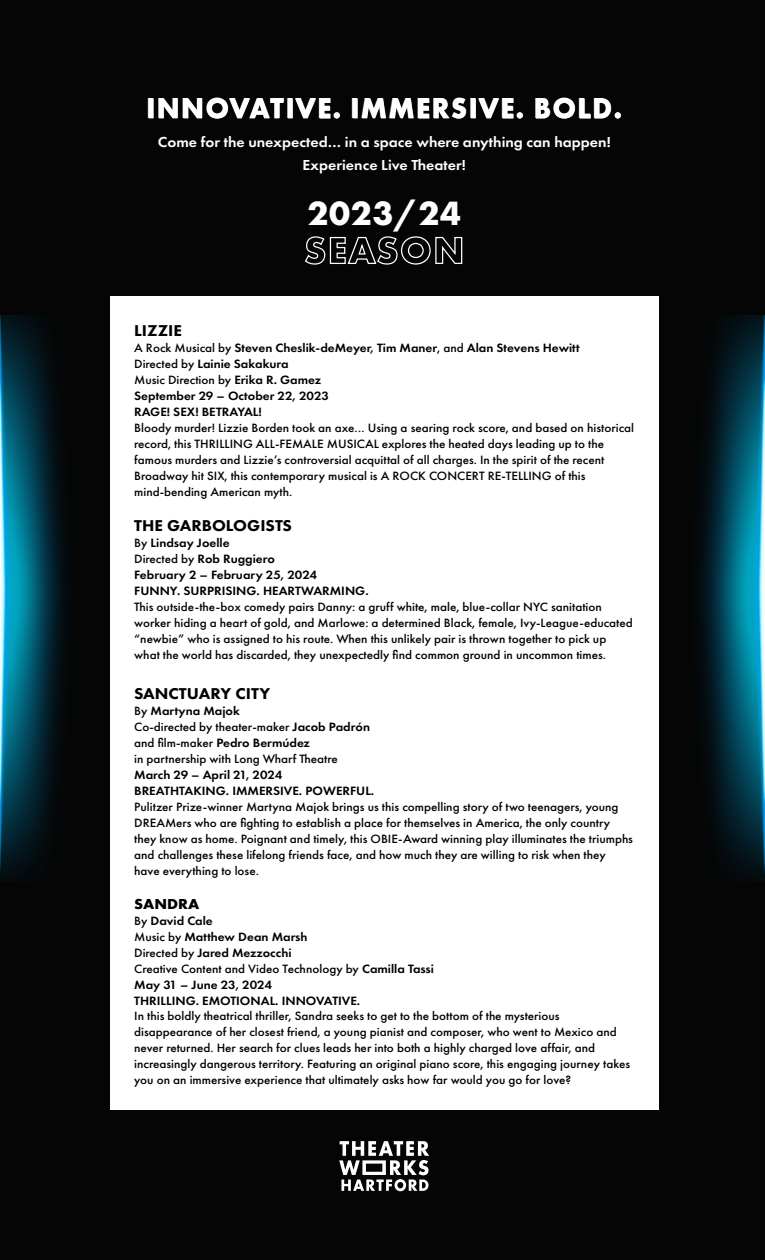
<style>
.page{position:relative;width:765px;height:1260px;background:#fff}
.page>*{position:absolute;margin:0;border:0;box-sizing:border-box;transform-origin:0 0}
.t1{font:700 35px "Futura PT";letter-spacing:.02em;color:#fff}
.t2{font:700 30px "Futura PT";letter-spacing:.04em;color:#fff}
.t3{font:800 16.25px "Futura PT";color:#000;scale:1.06 1}
.t4{font:600 15px/23px "Futura PT";color:#fff;text-align:center;scale:1.06 1}
.t5{font:700 15px "Futura PT";color:#000;scale:1.06 1}
.t6{font:500 12.5px/16px "Futura PT";color:#000;scale:1.06 1}
.t7{font:600 12.5px/16px "Futura PT";color:#000;scale:1.06 1}
.s1{font-weight:500}
.s2{font-weight:600}
</style>
<div class="page">
<div style="left:1px;top:0;width:764px;height:1260px;background:#050505"></div>
<svg style="left:207px;top:98px;width:404px;height:21px"></svg>
<svg style="left:339px;top:1141px;width:90px;height:50px"></svg>
<img style="left:0;top:315px;width:65px;height:567px">
<img style="left:699px;top:315px;width:66px;height:565px">
<svg style="left:304px;top:236px;width:159px;height:29px"></svg>
<div style="left:110px;top:296px;width:549px;height:814px;background:#fff"></div>
<h2 class="t2" style="left:146px;top:89px;width:478px">INNOVATIVE. IMMERSIVE. BOLD.</h2>
<p class="t4" style="left:158px;top:131px;width:429px">Come for the unexpected… in a space where anything can happen!<br>Experience Live Theater!</p>
<h1 class="t1" style="left:307px;top:190px;width:155px">2023/24</h1>
<h3 class="t3" style="left:134px;top:321px;width:47px">LIZZIE</h3>
<p class="t7" style="left:134px;top:340px;width:422px"><span class="s1">A Rock Musical by</span> Steven Cheslik-deMeyer, Tim Maner<span class="s1">, and</span> Alan Stevens Hewitt <span class="s1">Directed by</span> Lainie Sakakura<br><span class="s1">Music Direction by</span> Erika R. Gamez<br>September 29 – October 22, 2023<br>RAGE! SEX! BETRAYAL!</p>
<p class="t6" style="left:134px;top:420px;width:473px">Bloody murder! Lizzie Borden took an axe... Using a searing rock score, and based on historical record, this THRILLING ALL-FEMALE MUSICAL explores the heated days leading up to the famous murders and Lizzie’s controversial acquittal of all charges. In the spirit of the recent Broadway hit SIX, this contemporary musical is A ROCK CONCERT RE-TELLING of this mind-bending American myth.</p>
<h3 class="t3" style="left:134px;top:516px;width:150px">THE GARBOLOGISTS</h3>
<p class="t7" style="left:134px;top:535px;width:223px"><span class="s1">By</span> Lindsay Joelle<br><span class="s1">Directed by</span> Rob Ruggiero<br>February 2 – February 25, 2024<br>FUNNY. SURPRISING. HEARTWARMING.</p>
<p class="t6" style="left:134px;top:599px;width:472px">This outside-the-box comedy pairs Danny: a gruff white, male, blue-collar NYC sanitation worker hiding a heart of gold, and Marlowe: a determined Black, female, Ivy-League-educated “newbie” who is assigned to his route. When this unlikely pair is thrown together to pick up what the world has discarded, they unexpectedly find common ground in uncommon times.</p>
<h3 class="t3" style="left:134px;top:684px;width:130px">SANCTUARY CITY</h3>
<p class="t6" style="left:134px;top:703px;width:224px">By <span class="s2">Martyna Majok<br></span>Co-directed by theater-maker <span class="s2">Jacob Padrоn </span>and film-maker <span class="s2">Pedro Bermúdez<br></span>in partnership with Long Wharf Theatre</p>
<p class="t7" style="left:134px;top:767px;width:228px">March 29 – April 21, 2024<br>BREATHTAKING. IMMERSIVE. POWERFUL.</p>
<p class="t6" style="left:134px;top:799px;width:472px">Pulitzer Prize-winner Martyna Majok brings us this compelling story of two teenagers, young DREAMers who are fighting to establish a place for themselves in America, the only country they know as home. Poignant and timely, this OBIE-Award winning play illuminates the triumphs and challenges these lifelong friends face, and how much they are willing to risk when they have everything to lose.</p>
<p class="t5" style="left:134px;top:894px;width:63px">SANDRA</p>
<p class="t7" style="left:134px;top:913px;width:284px"><span class="s1">By</span> David Cale<br><span class="s1">Music by</span> Matthew Dean Marsh<br><span class="s1">Directed by</span> Jared Mezzocchi<br><span class="s1">Creative Content and Video Technology by</span> Camilla Tassi<br>May 31 – June 23, 2024<br>THRILLING. EMOTIONAL. INNOVATIVE.</p>
<p class="t6" style="left:134px;top:1008px;width:469px">In this boldly theatrical thriller, Sandra seeks to get to the bottom of the mysterious disappearance of her closest friend, a young pianist and composer, who went to Mexico and never returned. Her search for clues leads her into both a highly charged love affair, and increasingly dangerous territory. Featuring an original piano score, this engaging journey takes you on an immersive experience that ultimately asks how far would you go for love?</p>
</div>
